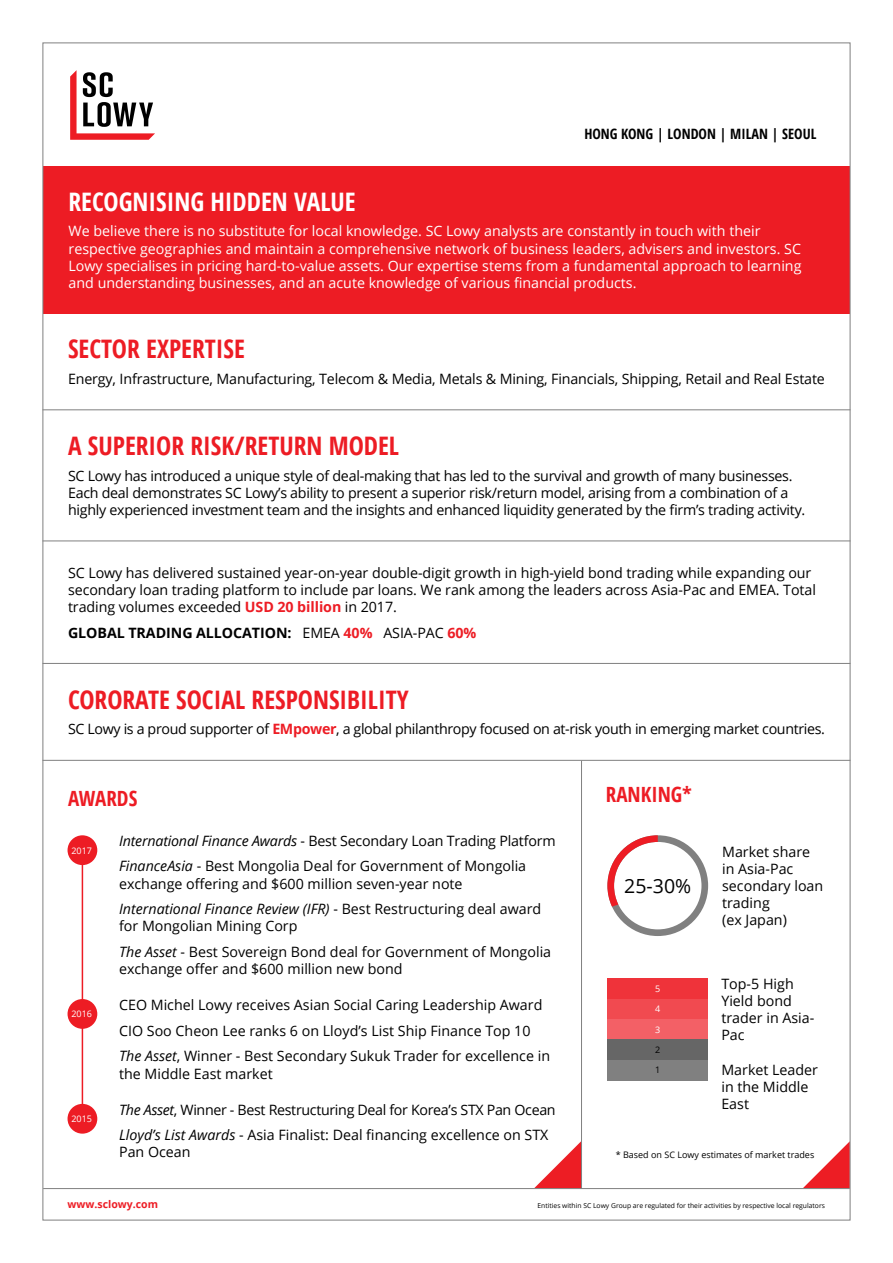
<style>
.page{position:relative;width:893px;height:1263px;background:#fff}
.page>*{position:absolute;margin:0;border:0;box-sizing:border-box;transform-origin:0 0}
.t1{font:700 condensed 25.5px "Open Sans";color:#ed1c24}
.t2{font:700 condensed 25.5px "Open Sans";color:#fff}
.t3{font:700 condensed 21px "Open Sans";color:#ed1c24}
.t4{font:19.5px "Open Sans";color:#000}
.t5{font:14.25px/17.1px "Open Sans";letter-spacing:-.005em;color:#000}
.t6{font:14.25px/17.1px "Open Sans";color:#fff}
.t7{font:14.25px/25.7px "Open Sans";letter-spacing:-.025em;color:#000}
.t8{font:700 14.25px "Open Sans";letter-spacing:-.005em;color:#000}
.t9{font:700 condensed 14.25px "Open Sans";color:#000}
.t10{font:700 10.5px "Open Sans";color:#ed1c24}
.t11{font:9px "Open Sans";color:#000}
.t12{font:9px "Open Sans";color:#fff}
.t13{font:6.75px "Open Sans";color:#000}
.s1{font-weight:700;color:#ed1c24}
.s2{font-weight:400}
.s3{color:#ed1c24}
.s4{font-style:italic}
</style>
<div class="page">
<svg style="left:803px;top:1143px;width:45px;height:45px"></svg>
<svg style="left:534px;top:1141px;width:47px;height:47px"></svg>
<hr style="left:43px;top:1188px;width:807px;height:1px;background:#808080">
<div style="left:43px;top:166px;width:807px;height:147px;background:#ed1c24"></div>
<hr style="left:82px;top:856px;width:1px;height:268px;background:#ed1c24">
<div style="left:68px;top:1104px;width:29px;height:29px;background:#ed1c24;border-radius:50%"></div>
<div style="left:68px;top:835px;width:29px;height:30px;background:#ed1c24;border-radius:50%"></div>
<div style="left:68px;top:999px;width:29px;height:30px;background:#ed1c24;border-radius:50%"></div>
<div style="left:607px;top:1060px;width:101px;height:20px;background:#808080"></div>
<div style="left:607px;top:1019px;width:101px;height:20px;background:#f36066"></div>
<div style="left:607px;top:1039px;width:101px;height:21px;background:#666"></div>
<div style="left:607px;top:998px;width:101px;height:21px;background:#f14a50"></div>
<div style="left:607px;top:978px;width:101px;height:20px;background:#ef333a"></div>
<svg style="left:607px;top:835px;width:101px;height:101px"></svg>
<svg style="left:70px;top:70px;width:85px;height:70px"></svg>
<hr style="left:43px;top:409px;width:807px;height:1px;background:#808080">
<hr style="left:43px;top:540px;width:807px;height:1px;background:#808080">
<hr style="left:43px;top:663px;width:807px;height:1px;background:#808080">
<hr style="left:43px;top:760px;width:807px;height:1px;background:#808080">
<hr style="left:581px;top:761px;width:1px;height:427px;background:#808080">
<p class="t9" style="left:584px;top:124px;width:234px">HONG KONG | LONDON | MILAN | SEOUL</p>
<h1 class="t2" style="left:69px;top:184px;width:289px">RECOGNISING HIDDEN VALUE</h1>
<p class="t6" style="left:69px;top:222px;width:734px">We believe there is no substitute for local knowledge. SC Lowy analysts are constantly in touch with their respective geographies and maintain a comprehensive network of business leaders, advisers and investors. SC Lowy specialises in pricing hard-to-value assets. Our expertise stems from a fundamental approach to learning and understanding businesses, and an acute knowledge of various financial products.</p>
<h1 class="t1" style="left:68px;top:331px;width:178px">SECTOR EXPERTISE</h1>
<p class="t5" style="left:68px;top:370px;width:758px">Energy, Infrastructure, Manufacturing, Telecom &amp; Media, Metals &amp; Mining, Financials, Shipping, Retail and Real Estate</p>
<h1 class="t1" style="left:68px;top:428px;width:333px">A SUPERIOR RISK/RETURN MODEL</h1>
<p class="t5" style="left:68px;top:467px;width:739px">SC Lowy has introduced a unique style of deal-making that has led to the survival and growth of many businesses.<br>Each deal demonstrates SC Lowy’s ability to present a superior risk/return model, arising from a combination of a highly experienced investment team and the insights and enhanced liquidity generated by the firm’s trading activity.</p>
<p class="t5" style="left:68px;top:564px;width:749px">SC Lowy has delivered sustained year-on-year double-digit growth in high-yield bond trading while expanding our secondary loan trading platform to include par loans. We rank among the leaders across Asia-Pac and EMEA. Total trading volumes exceeded <span class="s1">USD 20 billion</span> in 2017.</p>
<p class="t8" style="left:68px;top:622px;width:410px">GLOBAL TRADING ALLOCATION: <span class="s2">EMEA</span> <span class="s3">40%</span> <span class="s2">ASIA-PAC</span> <span class="s3">60%</span></p>
<h1 class="t1" style="left:68px;top:682px;width:342px">CORORATE SOCIAL RESPONSIBILITY</h1>
<p class="t7" style="left:68px;top:716px;width:758px">SC Lowy is a proud supporter of <span class="s1">EMpower</span>, a global philanthropy focused on at-risk youth in emerging market countries.</p>
<h2 class="t3" style="left:68px;top:783px;width:71px">AWARDS</h2>
<p class="t5" style="left:119px;top:827px;width:438px;line-height:25.7px"><span class="s4">International Finance Awards</span> - Best Secondary Loan Trading Platform<br><span class="s4">FinanceAsia</span> - Best Mongolia Deal for Government of Mongolia</p>
<p class="t5" style="left:119px;top:870px;width:424px;line-height:25.7px">exchange offering and $600 million seven-year note<br><span class="s4">International Finance Review (IFR)</span> - Best Restructuring deal award</p>
<p class="t5" style="left:119px;top:913px;width:434px;line-height:25.7px">for Mongolian Mining Corp<br><span class="s4">The Asset</span> - Best Sovereign Bond deal for Government of Mongolia</p>
<p class="t5" style="left:119px;top:960px;width:285px">exchange offer and $600 million new bond</p>
<p class="t5" style="left:119px;top:992px;width:433px;line-height:25.7px">CEO Michel Lowy receives Asian Social Caring Leadership Award<br>CIO Soo Cheon Lee ranks 6 on Lloyd’s List Ship Finance Top 10<br><span class="s4">The Asset</span>, Winner - Best Secondary Sukuk Trader for excellence in</p>
<p class="t5" style="left:119px;top:1064px;width:155px">the Middle East market</p>
<p class="t7" style="left:119px;top:1096px;width:438px"><span class="s4">The Asset</span>, Winner - Best Restructuring Deal for Korea’s STX Pan Ocean<br><span class="s4">Lloyd’s List Awards</span> - Asia Finalist: Deal financing excellence on STX</p>
<p class="t5" style="left:119px;top:1143px;width:73px">Pan Ocean</p>
<p class="t12" style="left:71px;top:844px;width:22px">2017</p>
<p class="t12" style="left:71px;top:1008px;width:22px">2016</p>
<p class="t12" style="left:71px;top:1113px;width:22px">2015</p>
<h2 class="t3" style="left:606px;top:780px;width:88px">RANKING*</h2>
<h3 class="t4" style="left:624px;top:873px;width:68px">25-30%</h3>
<p class="t12" style="left:655px;top:982px;width:7px">5</p>
<p class="t12" style="left:655px;top:1003px;width:7px">4</p>
<p class="t12" style="left:655px;top:1023px;width:7px">3</p>
<p class="t11" style="left:655px;top:1043px;width:7px">2</p>
<p class="t11" style="left:655px;top:1064px;width:7px">1</p>
<p class="t5" style="left:722px;top:843px;width:103px">Market share in Asia-Pac secondary loan trading<br>(ex Japan)</p>
<p class="t5" style="left:721px;top:975px;width:95px">Top-5 High<br>Yield bond trader in Asia-<br>Pac</p>
<p class="t5" style="left:721px;top:1060px;width:98px">Market Leader in the Middle<br>East</p>
<p class="t11" style="left:616px;top:1148px;width:200px">* Based on SC Lowy estimates of market trades</p>
<p class="t10" style="left:68px;top:1197px;width:92px">www.sclowy.com</p>
<p class="t13" style="left:537px;top:1201px;width:289px">Entities within SC Lowy Group are regulated for their activities by respective local regulators</p>
</div>
